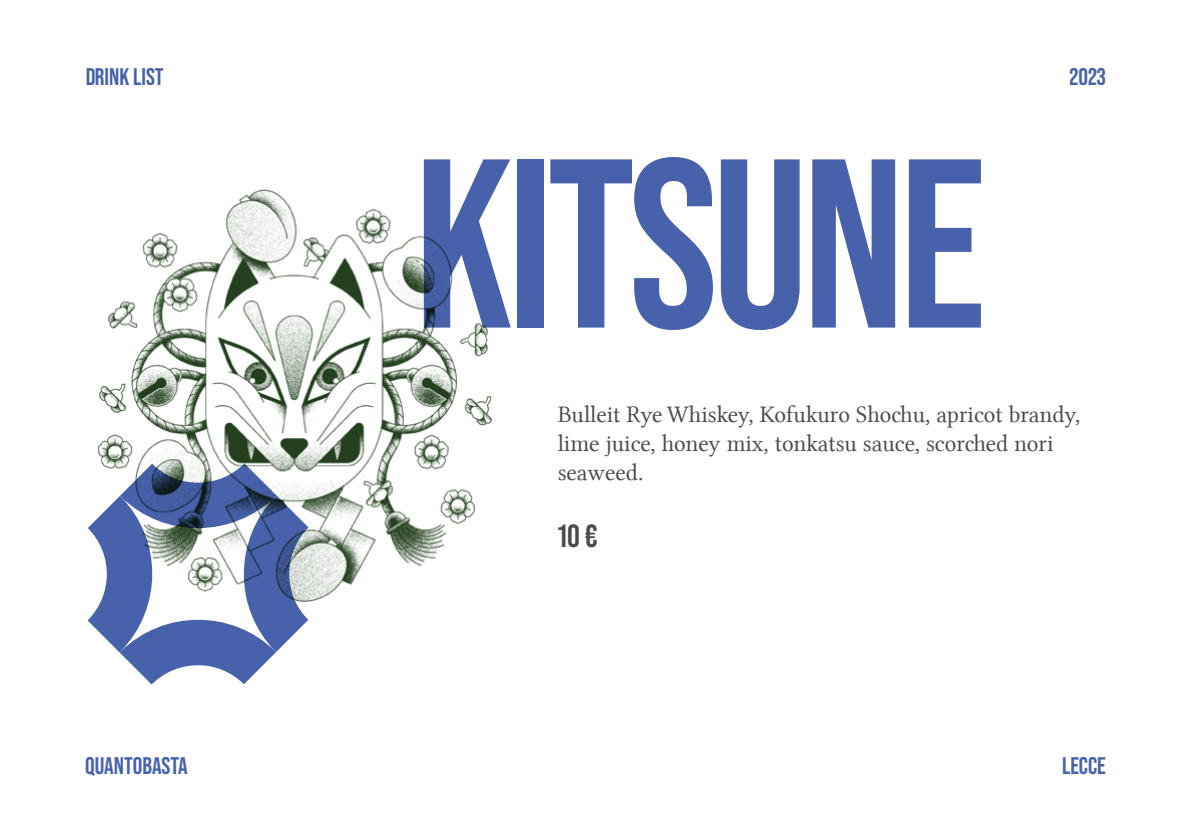
<style>
.page{position:relative;width:1191px;height:840px;background:#fff}
.page>*{position:absolute;margin:0;border:0;box-sizing:border-box;transform-origin:0 0}
.t1{font:700 240px "Bebas Neue Pro";letter-spacing:-.025em;color:#4762ab}
.t2{font:700 32px "Bebas Neue Pro";color:#4a4a49}
.t3{font:24px/28.8px "Lin Libertine";color:#4a4a49}
.t4{font:700 24px "Bebas Neue Pro";color:#4762ab}
</style>
<div class="page">
<img style="left:87px;top:189px;width:405px;height:432px">
<svg style="left:88px;top:463px;width:220px;height:221px"></svg>
<p class="t4" style="left:85px;top:63px;width:80px">DRINK LIST</p>
<p class="t4" style="left:1069px;top:63px;width:38px">2023</p>
<h1 class="t1" style="left:414px;top:107px;width:572px">KITSUNE</h1>
<p class="t3" style="left:557px;top:400px;width:524px">Bulleit Rye Whiskey, Kofukuro Shochu, apricot brandy, lime juice, honey mix, tonkatsu sauce, scorched nori seaweed.</p>
<h2 class="t2" style="left:557px;top:517px;width:42px">10 €</h2>
<p class="t4" style="left:85px;top:751px;width:104px">QUANTOBASTA</p>
<p class="t4" style="left:1062px;top:751px;width:45px">LECCE</p>
</div>
